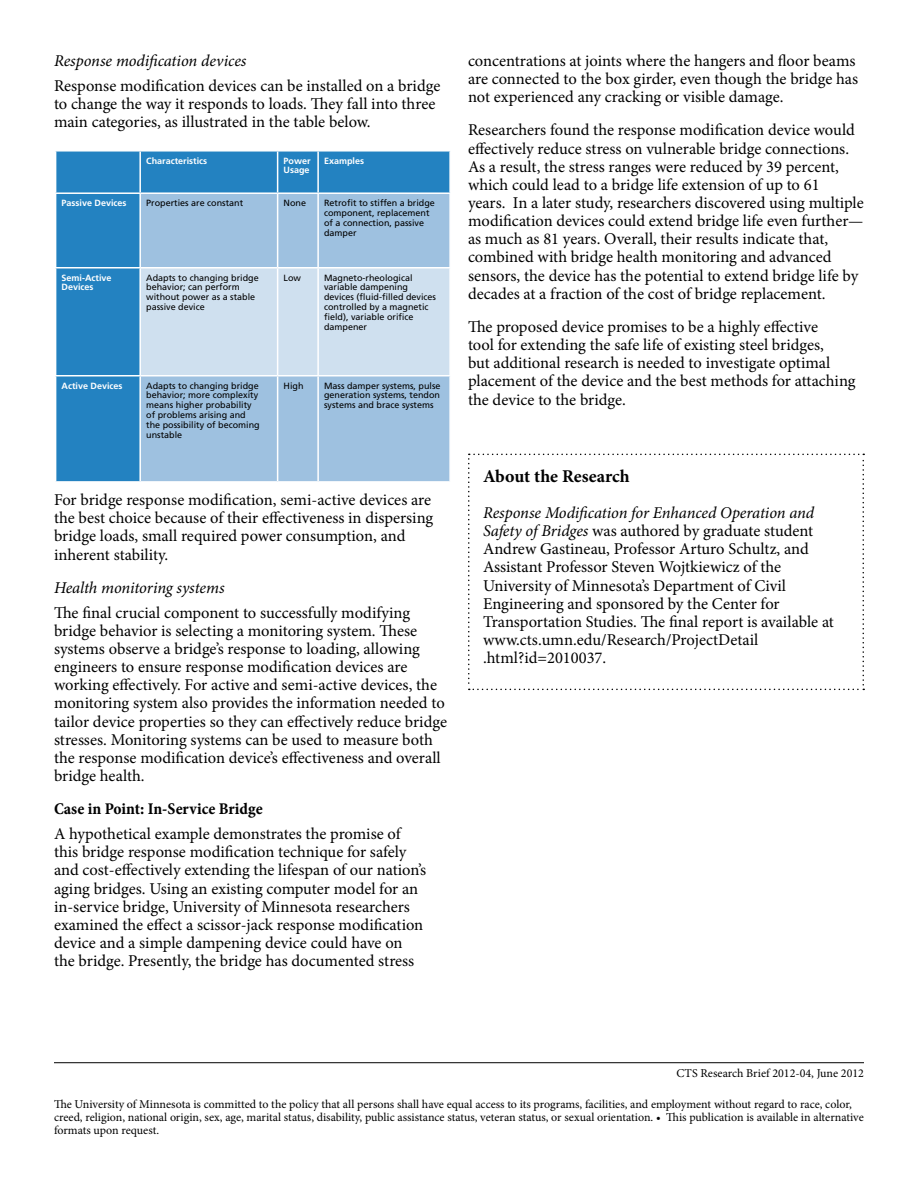
<style>
.page{position:relative;width:918px;height:1188px;background:#fff}
.page>*{position:absolute;margin:0;border:0;box-sizing:border-box;transform-origin:0 0}
.t1{font:700 18px "Minion Pro";color:#000}
.t2{font:16.5px/18.1px "Minion Pro";color:#000}
.t3{font:italic 16.5px "Minion Pro";letter-spacing:-.01em;color:#000}
.t4{font:16.5px "Minion Pro Bold Cn Capt";color:#000}
.t5{font:12px/13.2px "Minion Pro";color:#000}
.t6{font:9px/9.9px "Frutiger LT Std";color:#000}
.t7{font:700 9px/9.9px "Frutiger LT Std";color:#fff}
.s1{font-style:italic}
</style>
<div class="page">
<svg style="left:468px;top:454px;width:396px;height:236px"></svg>
<hr style="left:54px;top:1062px;width:810px;height:1px;background:#000">
<div style="left:56px;top:152px;width:393px;height:329px;background:#2382c1"></div>
<div style="left:141px;top:194px;width:308px;height:287px;background:#9ec1e0"></div>
<div style="left:141px;top:268px;width:308px;height:107px;background:#cfe0ef"></div>
<hr style="left:277px;top:152px;width:1px;height:40px;background:#fff">
<hr style="left:317px;top:152px;width:2px;height:40px;background:#fff">
<hr style="left:277px;top:194px;width:1px;height:73px;background:#fff">
<hr style="left:317px;top:194px;width:2px;height:73px;background:#fff">
<hr style="left:277px;top:268px;width:1px;height:107px;background:#fff">
<hr style="left:317px;top:268px;width:2px;height:107px;background:#fff">
<hr style="left:277px;top:376px;width:1px;height:105px;background:#fff">
<hr style="left:317px;top:376px;width:2px;height:105px;background:#fff">
<hr style="left:140px;top:192px;width:138px;height:2px;background:#fff">
<hr style="left:278px;top:192px;width:40px;height:2px;background:#fff">
<hr style="left:318px;top:192px;width:133px;height:2px;background:#fff">
<hr style="left:140px;top:267px;width:138px;height:1px;background:#fff">
<hr style="left:278px;top:267px;width:40px;height:1px;background:#fff">
<hr style="left:318px;top:267px;width:133px;height:1px;background:#fff">
<hr style="left:140px;top:375px;width:138px;height:1px;background:#fff">
<hr style="left:278px;top:375px;width:40px;height:1px;background:#fff">
<hr style="left:318px;top:375px;width:133px;height:1px;background:#fff">
<hr style="left:139px;top:152px;width:2px;height:40px;background:#fff">
<hr style="left:55px;top:192px;width:85px;height:2px;background:#fff">
<hr style="left:139px;top:194px;width:2px;height:73px;background:#fff">
<hr style="left:55px;top:267px;width:85px;height:1px;background:#fff">
<hr style="left:139px;top:268px;width:2px;height:107px;background:#fff">
<hr style="left:55px;top:375px;width:85px;height:1px;background:#fff">
<hr style="left:139px;top:376px;width:2px;height:105px;background:#fff">
<p class="t3" style="left:54px;top:49px;width:194px">Response modification devices</p>
<p class="t2" style="left:54px;top:77px;width:388px">Response modification devices can be installed on a bridge to change the way it responds to loads. They fall into three main categories, as illustrated in the table below.</p>
<p class="t7" style="left:146px;top:155px;width:63px">Characteristics</p>
<p class="t7" style="left:284px;top:155px;width:29px">Power<br>Usage</p>
<p class="t7" style="left:324px;top:155px;width:42px">Examples</p>
<p class="t7" style="left:62px;top:198px;width:67px">Passive Devices</p>
<p class="t6" style="left:146px;top:198px;width:99px">Properties are constant</p>
<p class="t6" style="left:284px;top:198px;width:24px">None</p>
<p class="t6" style="left:324px;top:198px;width:112px">Retrofit to stiffen a bridge component, replacement of a connection, passive damper</p>
<p class="t7" style="left:62px;top:272px;width:52px">Semi-Active<br>Devices</p>
<p class="t6" style="left:146px;top:272px;width:114px">Adapts to changing bridge behavior; can perform without power as a stable passive device</p>
<p class="t6" style="left:284px;top:272px;width:19px">Low</p>
<p class="t6" style="left:324px;top:272px;width:114px">Magneto-rheological variable dampening devices (fluid-filled devices controlled by a magnetic field), variable orifice dampener</p>
<p class="t7" style="left:62px;top:380px;width:63px">Active Devices</p>
<p class="t6" style="left:146px;top:380px;width:115px">Adapts to changing bridge behavior; more complexity means higher probability of problems arising and the possibility of becoming unstable</p>
<p class="t6" style="left:284px;top:380px;width:21px">High</p>
<p class="t6" style="left:324px;top:380px;width:118px;text-align:justify">Mass damper systems, pulse generation systems, tendon systems and brace systems</p>
<p class="t2" style="left:54px;top:491px;width:381px">For bridge response modification, semi-active devices are the best choice because of their effectiveness in dispersing bridge loads, small required power consumption, and inherent stability.</p>
<p class="t3" style="left:54px;top:576px;width:172px">Health monitoring systems</p>
<p class="t2" style="left:54px;top:603px;width:395px">The final crucial component to successfully modifying bridge behavior is selecting a monitoring system. These systems observe a bridge’s response to loading, allowing engineers to ensure response modification devices are working effectively. For active and semi-active devices, the monitoring system also provides the information needed to tailor device properties so they can effectively reduce bridge stresses. Monitoring systems can be used to measure both the response modification device’s effectiveness and overall bridge health.</p>
<p class="t4" style="left:54px;top:797px;width:210px">Case in Point: In-Service Bridge</p>
<p class="t2" style="left:54px;top:825px;width:374px">A hypothetical example demonstrates the promise of this bridge response modification technique for safely and cost-effectively extending the lifespan of our nation’s aging bridges. Using an existing computer model for an in-service bridge, University of Minnesota researchers examined the effect a scissor-jack response modification device and a simple dampening device could have on the bridge. Presently, the bridge has documented stress</p>
<p class="t2" style="left:468px;top:52px;width:392px">concentrations at joints where the hangers and floor beams are connected to the box girder, even though the bridge has not experienced any cracking or visible damage.</p>
<p class="t2" style="left:468px;top:121px;width:397px">Researchers found the response modification device would effectively reduce stress on vulnerable bridge connections.<br>As a result, the stress ranges were reduced by 39 percent, which could lead to a bridge life extension of up to 61<br>years. In a later study, researchers discovered using multiple modification devices could extend bridge life even further— as much as 81 years. Overall, their results indicate that, combined with bridge health monitoring and advanced sensors, the device has the potential to extend bridge life by decades at a fraction of the cost of bridge replacement.</p>
<p class="t2" style="left:468px;top:318px;width:389px">The proposed device promises to be a highly effective<br>tool for extending the safe life of existing steel bridges,<br>but additional research is needed to investigate optimal placement of the device and the best methods for attaching the device to the bridge.</p>
<p class="t1" style="left:483px;top:463px;width:148px">About the Research</p>
<p class="t2" style="left:483px;top:504px;width:352px"><span class="s1">Response Modification for Enhanced Operation and Safety of Bridges</span> was authored by graduate student Andrew Gastineau, Professor Arturo Schultz, and Assistant Professor Steven Wojtkiewicz of the University of Minnesota’s Department of Civil Engineering and sponsored by the Center for Transportation Studies. The final report is available at www.cts.umn.edu/Research/ProjectDetail .html?id=2010037.</p>
<p class="t5" style="left:677px;top:1067px;width:189px">CTS Research Brief 2012-04, June 2012</p>
<p class="t5" style="left:54px;top:1097px;width:811px">The University of Minnesota is committed to the policy that all persons shall have equal access to its programs, facilities, and employment without regard to race, color, creed, religion, national origin, sex, age, marital status, disability, public assistance status, veteran status, or sexual orientation. • This publication is available in alternative formats upon request.</p>
</div>
